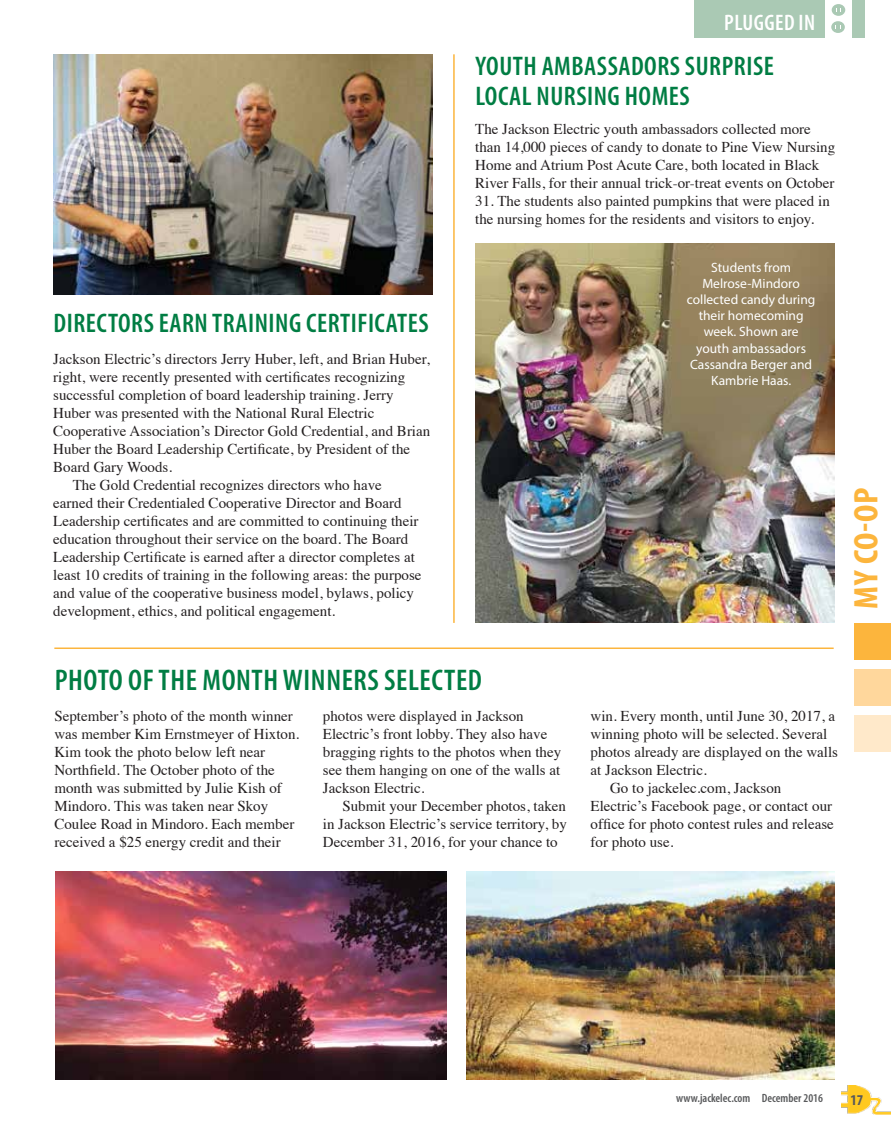
<style>
.page{position:relative;width:891px;height:1134px;background:#fff}
.page>*{position:absolute;margin:0;border:0;box-sizing:border-box;transform-origin:0 0}
.t1{font:700 condensed 34.2px "Myriad Pro";color:#fcb53d;scale:1.05 1}
.t2{font:600 condensed 30px "Myriad Pro";letter-spacing:.02em;color:#007d43}
.t3{font:600 condensed 27px/30px "Myriad Pro";letter-spacing:.02em;color:#007d43}
.t4{font:600 condensed 22.5px "Myriad Pro";letter-spacing:.02em;color:#fff}
.t5{font:15px/18px "Times";color:#231f20}
.t6{font:700 condensed 15px "Myriad Pro";color:#58595b}
.t7{font:13.5px/16.2px "Myriad Pro";color:#fff;text-align:center}
.t8{font:600 condensed 12px "Myriad Pro";color:#58595b}
</style>
<div class="page">
<img style="left:841px;top:1085px;width:50px;height:30px">
<div style="left:854px;top:623px;width:37px;height:37px;background:#fcb53d"></div>
<div style="left:854px;top:669px;width:37px;height:37px;background:#ffd79c"></div>
<div style="left:854px;top:715px;width:37px;height:37px;background:#ffe9ca"></div>
<div style="left:694px;top:0;width:170px;height:37px;background:#aac9b4"></div>
<div style="left:825px;top:0;width:27px;height:38px;background:#fff"></div>
<div style="left:832px;top:4px;width:13px;height:12px;background:#aac9b4;border-radius:50%"></div>
<div style="left:831px;top:21px;width:14px;height:12px;background:#aac9b4;border-radius:50%"></div>
<img style="left:475px;top:244px;width:360px;height:379px">
<hr style="left:54px;top:648px;width:780px;height:1px;background:#fcb53d">
<img style="left:53px;top:54px;width:380px;height:240px">
<hr style="left:453px;top:54px;width:2px;height:569px;background:#fcb53d">
<img style="left:56px;top:872px;width:391px;height:207px">
<img style="left:466px;top:872px;width:369px;height:207px">
<h3 class="t4" style="left:724px;top:9px;width:93px">PLUGGED IN</h3>
<h3 class="t3" style="left:475px;top:50px;width:300px">YOUTH AMBASSADORS SURPRISE<br>LOCAL NURSING HOMES</h3>
<h3 class="t3" style="left:54px;top:308px;width:377px">DIRECTORS EARN TRAINING CERTIFICATES</h3>
<p class="t5" style="left:53px;top:349px;width:378px">Jackson Electric’s directors Jerry Huber, left, and Brian Huber,</p>
<p class="t5" style="left:53px;top:367px;width:353px">right, were recently presented with certificates recognizing</p>
<p class="t5" style="left:53px;top:385px;width:342px">successful completion of board leadership training. Jerry</p>
<p class="t5" style="left:53px;top:403px;width:323px">Huber was presented with the National Rural Electric</p>
<p class="t5" style="left:53px;top:421px;width:379px">Cooperative Association’s Director Gold Credential, and Brian</p>
<p class="t5" style="left:53px;top:439px;width:359px">Huber the Board Leadership Certificate, by President of the</p>
<p class="t5" style="left:53px;top:457px;width:120px">Board Gary Woods.</p>
<p class="t5" style="left:73px;top:475px;width:311px">The Gold Credential recognizes directors who have</p>
<p class="t5" style="left:53px;top:493px;width:350px">earned their Credentialed Cooperative Director and Board</p>
<p class="t5" style="left:53px;top:511px;width:367px">Leadership certificates and are committed to continuing their</p>
<p class="t5" style="left:53px;top:529px;width:357px">education throughout their service on the board. The Board</p>
<p class="t5" style="left:53px;top:547px;width:363px">Leadership Certificate is earned after a director completes at</p>
<p class="t5" style="left:53px;top:565px;width:370px">least 10 credits of training in the following areas: the purpose</p>
<p class="t5" style="left:53px;top:583px;width:362px">and value of the cooperative business model, bylaws, policy</p>
<p class="t5" style="left:53px;top:601px;width:284px">development, ethics, and political engagement.</p>
<p class="t5" style="left:475px;top:119px;width:362px">The Jackson Electric youth ambassadors collected more than 14,000 pieces of candy to donate to Pine View Nursing Home and Atrium Post Acute Care, both located in Black River Falls, for their annual trick-or-treat events on October</p>
<p class="t5" style="left:475px;top:191px;width:356px">31. The students also painted pumpkins that were placed in the nursing homes for the residents and visitors to enjoy.</p>
<p class="t7" style="left:687px;top:259px;width:130px">Students from<br>Melrose-Mindoro collected candy during their homecoming week. Shown are youth ambassadors<br>Cassandra Berger and<br>Kambrie Haas.</p>
<h1 class="t1" style="left:845px;top:609px;width:117px;rotate:-90deg">MY CO-OP</h1>
<h2 class="t2" style="left:55px;top:662px;width:429px">PHOTO OF THE MONTH WINNERS SELECTED</h2>
<p class="t5" style="left:54px;top:705px;width:246px">September’s photo of the month winner was member Kim Ernstmeyer of Hixton.<br>Kim took the photo below left near Northfield. The October photo of the month was submitted by Julie Kish of Mindoro. This was taken near Skoy Coulee Road in Mindoro. Each member received a $25 energy credit and their</p>
<p class="t5" style="left:323px;top:705px;width:240px">photos were displayed in Jackson Electric’s front lobby. They also have bragging rights to the photos when they see them hanging on one of the walls at Jackson Electric.</p>
<p class="t5" style="left:323px;top:795px;width:245px;text-align:justify;text-indent:20px">Submit your December photos, taken in Jackson Electric’s service territory, by December 31, 2016, for your chance to</p>
<p class="t5" style="left:591px;top:705px;width:246px">win. Every month, until June 30, 2017, a</p>
<p class="t5" style="left:591px;top:723px;width:238px">winning photo will be selected. Several</p>
<p class="t5" style="left:591px;top:741px;width:249px">photos already are displayed on the walls</p>
<p class="t5" style="left:591px;top:759px;width:118px">at Jackson Electric.</p>
<p class="t5" style="left:610px;top:777px;width:173px">Go to jackelec.com, Jackson</p>
<p class="t5" style="left:591px;top:795px;width:243px">Electric’s Facebook page, or contact our</p>
<p class="t5" style="left:591px;top:813px;width:245px">office for photo contest rules and release</p>
<p class="t5" style="left:591px;top:831px;width:84px">for photo use.</p>
<p class="t8" style="left:676px;top:1091px;width:148px">www.jackelec.com December 2016</p>
<p class="t6" style="left:850px;top:1090px;width:14px">17</p>
</div>
